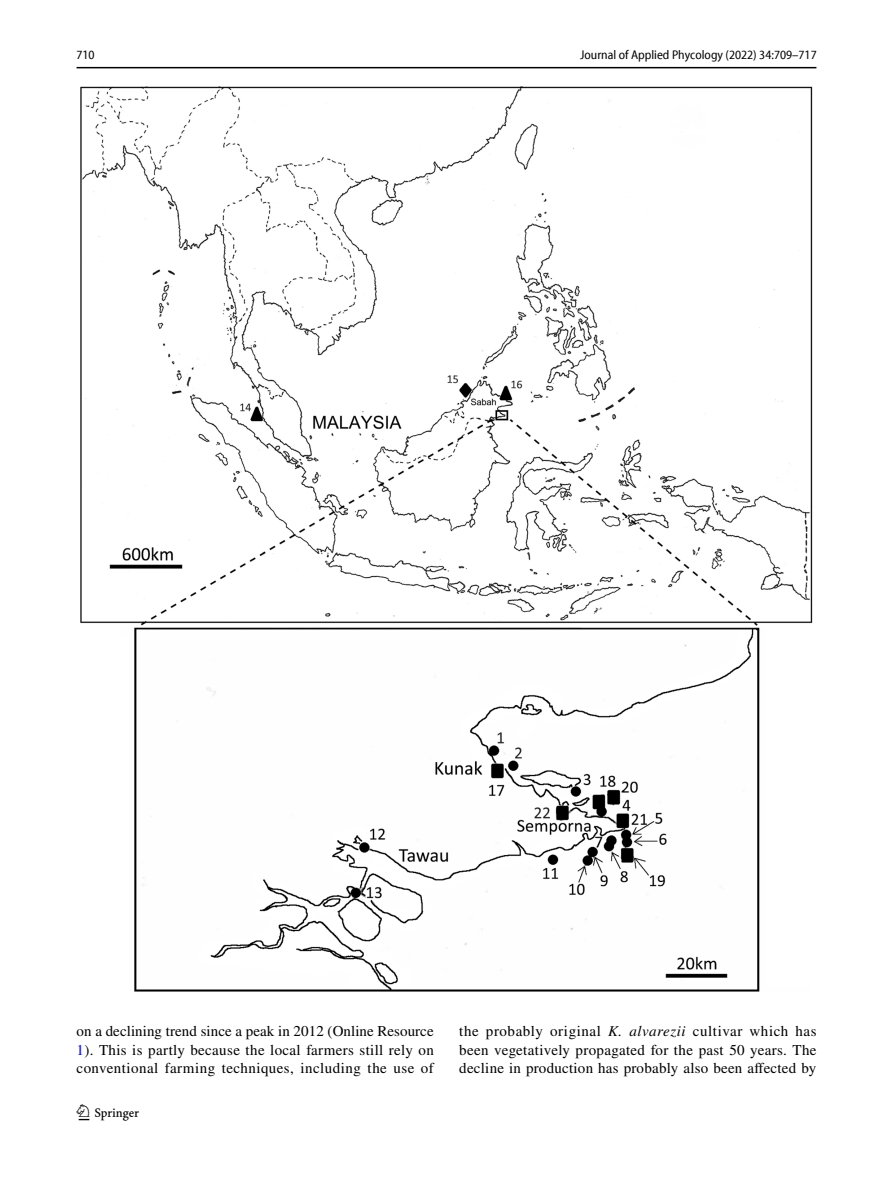
<style>
.page{position:relative;width:893px;height:1187px;background:#fff}
.page>*{position:absolute;margin:0;border:0;box-sizing:border-box;transform-origin:0 0}
.t1{font:22.5px "Springnew Regular 2";color:#000}
.t2{font:15px/18.8px "STIX";letter-spacing:.015em;color:#000;text-align:justify}
.t3{font:semi-condensed 12.75px "Myriad Pro Unic";color:#000}
.s1{color:#00f}
.s2{font-style:italic}
</style>
<div class="page">
<hr style="left:77px;top:67px;width:739px;height:1px;background:#000">
<img style="left:81px;top:87px;width:731px;height:904px">
<p class="t3" style="left:77px;top:50px;width:20px">710</p>
<p class="t3" style="left:580px;top:50px;width:238px">Journal of Applied Phycology (2022) 34:709–717</p>
<p class="t2" style="left:77px;top:1022px;width:359px">on a declining trend since a peak in 2012 (Online Resource <span class="s1">1</span>). This is partly because the local farmers still rely on conventional farming techniques, including the use of</p>
<p class="t2" style="left:459px;top:1022px;width:359px">the probably original <span class="s2">K. alvarezii</span> cultivar which has been vegetatively propagated for the past 50 years. The decline in production has probably also been affected by</p>
<h1 class="t1" style="left:79px;top:1104px;width:62px">1 3</h1>
</div>
